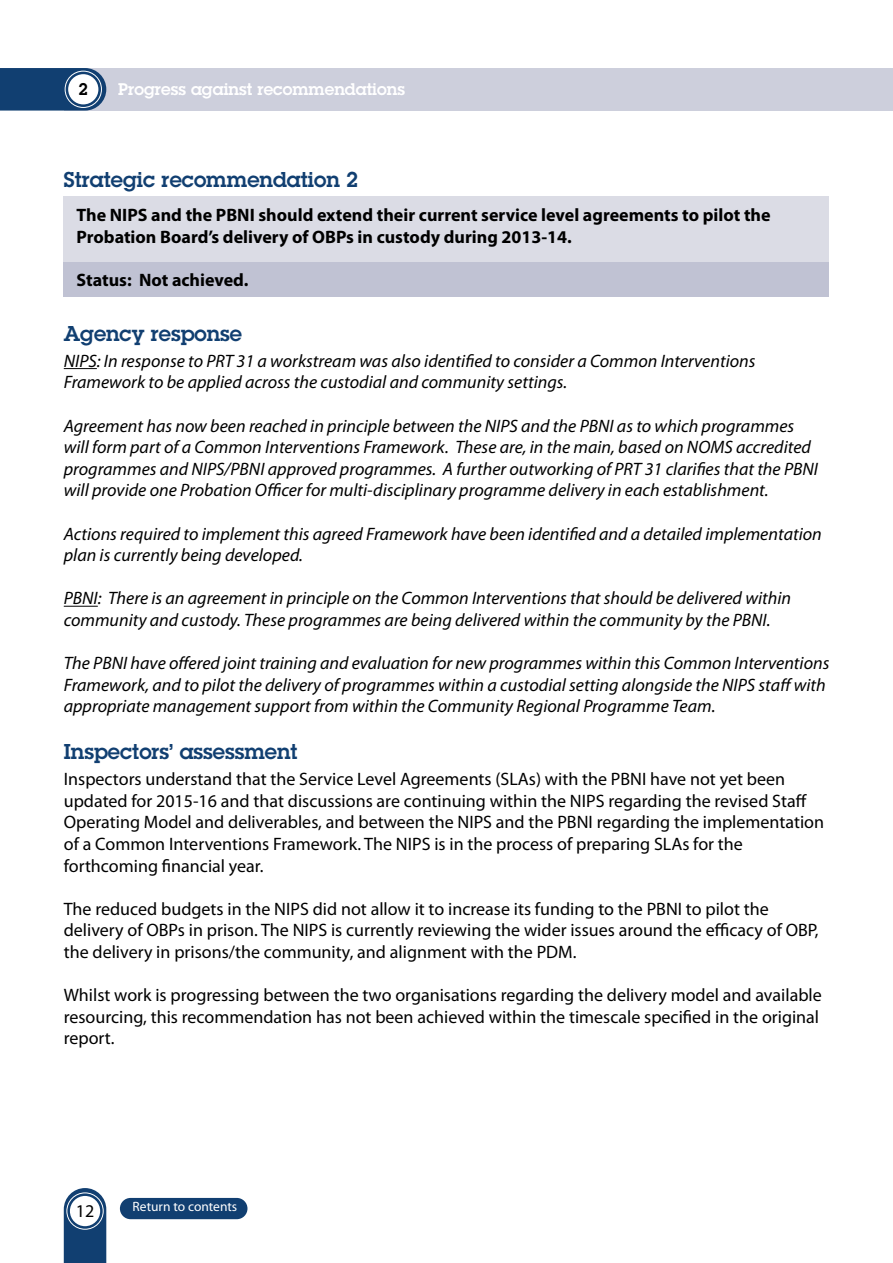
<style>
.page{position:relative;width:893px;height:1263px;background:#fff}
.page>*{position:absolute;margin:0;border:0;box-sizing:border-box;transform-origin:0 0}
.t1{font:600 21px "Lubalin Graph";color:#113f71}
.t2{font:italic 18px/21.6px "Myriad Pro";color:#000}
.t3{font:18px/21.6px "Myriad Pro";color:#000}
.t4{font:700 18px/21.6px "Myriad Pro";color:#000}
.t5{font:600 16.5px "Lubalin Graph";color:#fff}
.t6{font:600 16.5px "Lubalin Graph";color:#000}
.t7{font:13.5px "Myriad Pro";color:#fff}
</style>
<div class="page">
<div style="left:64px;top:196px;width:765px;height:97px;background:#dbdce5"></div>
<div style="left:65px;top:68px;width:828px;height:43px;background:#cdcfdc"></div>
<svg style="left:0;top:68px;width:106px;height:43px;background:#224c7a"></svg>
<div style="left:65px;top:71px;width:37px;height:37px;border:1px solid #fff;border-radius:50%"></div>
<div style="left:68px;top:74px;width:30px;height:30px;background:#fff;border-radius:50%"></div>
<svg style="left:64px;top:1188px;width:42px;height:75px;background:#2c5581"></svg>
<div style="left:66px;top:1192px;width:38px;height:37px;border:1px solid #fff;border-radius:50%"></div>
<div style="left:70px;top:1196px;width:30px;height:30px;background:#fff;border-radius:50%"></div>
<div style="left:120px;top:1198px;width:127px;height:21px;background:#113f71;border-radius:11px"></div>
<div style="left:64px;top:263px;width:765px;height:34px;background:#c0c2d3"></div>
<hr style="left:64px;top:368px;width:33px;height:1px;background:#000">
<hr style="left:64px;top:606px;width:34px;height:1px;background:#000">
<p class="t6" style="left:79px;top:78px;width:11px">2</p>
<p class="t5" style="left:118px;top:78px;width:288px">Progress against recommendations</p>
<p class="t1" style="left:64px;top:165px;width:296px">Strategic recommendation 2</p>
<p class="t4" style="left:77px;top:203px;width:696px">The NIPS and the PBNI should extend their current service level agreements to pilot the<br>Probation Board’s delivery of OBPs in custody during 2013-14.</p>
<p class="t4" style="left:77px;top:268px;width:173px">Status: Not achieved.</p>
<p class="t1" style="left:64px;top:320px;width:180px">Agency response</p>
<p class="t2" style="left:64px;top:350px;width:693px">NIPS: In response to PRT 31 a workstream was also identified to consider a Common Interventions<br>Framework to be applied across the custodial and community settings.</p>
<p class="t2" style="left:64px;top:414px;width:756px">Agreement has now been reached in principle between the NIPS and the PBNI as to which programmes will form part of a Common Interventions Framework. These are, in the main, based on NOMS accredited programmes and NIPS/PBNI approved programmes. A further outworking of PRT 31 clarifies that the PBNI will provide one Probation Officer for multi-disciplinary programme delivery in each establishment.</p>
<p class="t2" style="left:64px;top:522px;width:760px">Actions required to implement this agreed Framework have been identified and a detailed implementation plan is currently being developed.</p>
<p class="t2" style="left:64px;top:587px;width:729px">PBNI: There is an agreement in principle on the Common Interventions that should be delivered within community and custody. These programmes are being delivered within the community by the PBNI.</p>
<p class="t2" style="left:64px;top:652px;width:767px">The PBNI have offered joint training and evaluation for new programmes within this Common Interventions<br>Framework, and to pilot the delivery of programmes within a custodial setting alongside the NIPS staff with appropriate management support from within the Community Regional Programme Team.</p>
<p class="t1" style="left:64px;top:738px;width:235px">Inspectors’ assessment</p>
<p class="t3" style="left:64px;top:768px;width:762px">Inspectors understand that the Service Level Agreements (SLAs) with the PBNI have not yet been updated for 2015-16 and that discussions are continuing within the NIPS regarding the revised Staff Operating Model and deliverables, and between the NIPS and the PBNI regarding the implementation of a Common Interventions Framework. The NIPS is in the process of preparing SLAs for the forthcoming financial year.</p>
<p class="t3" style="left:64px;top:897px;width:756px">The reduced budgets in the NIPS did not allow it to increase its funding to the PBNI to pilot the delivery of OBPs in prison. The NIPS is currently reviewing the wider issues around the efficacy of OBP, the delivery in prisons/the community, and alignment with the PDM.</p>
<p class="t3" style="left:64px;top:984px;width:760px">Whilst work is progressing between the two organisations regarding the delivery model and available resourcing, this recommendation has not been achieved within the timescale specified in the original report.</p>
<p class="t3" style="left:76px;top:1199px;width:20px">12</p>
<p class="t7" style="left:133px;top:1198px;width:106px">Return to contents</p>
</div>
